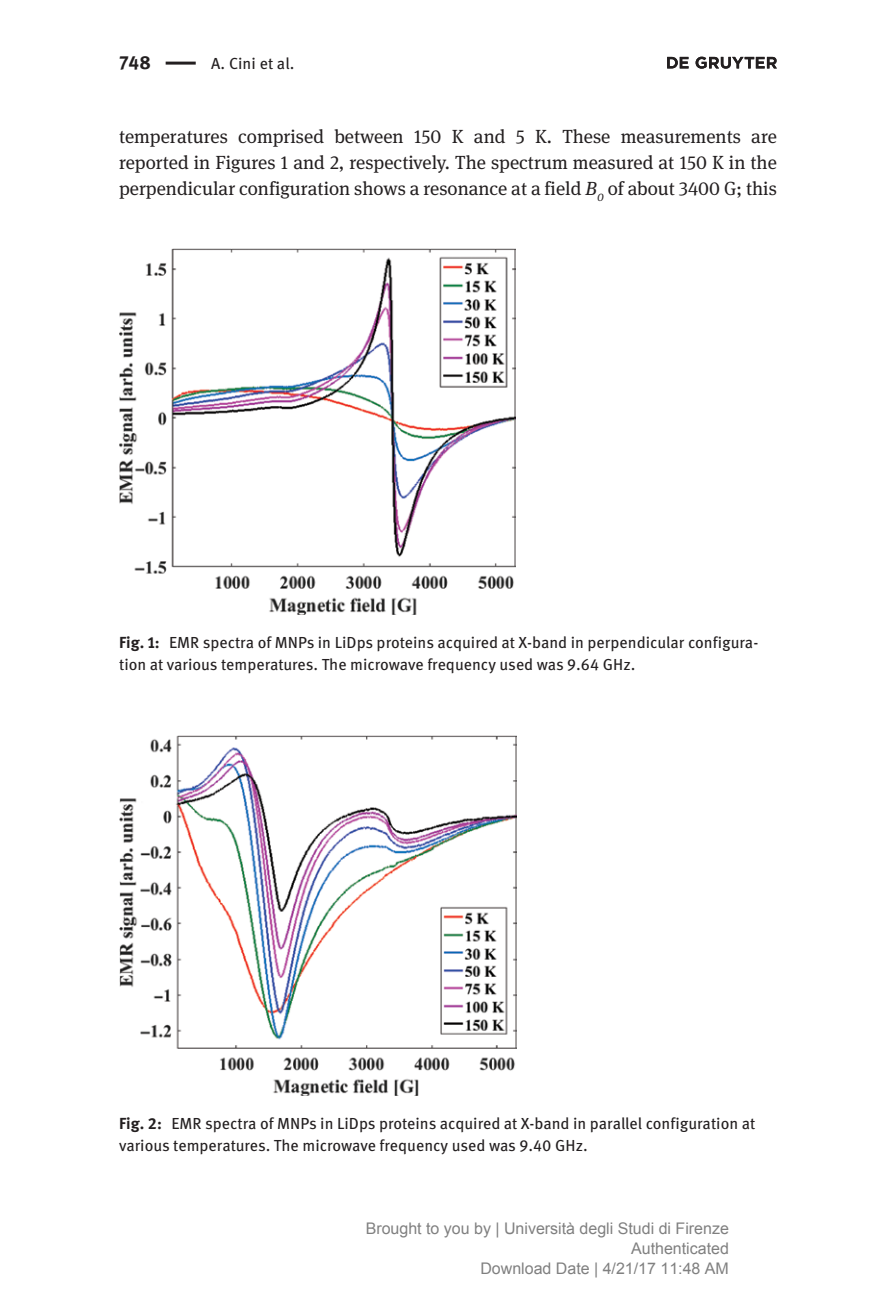
<style>
.page{position:relative;width:879px;height:1304px;background:#fff}
.page>*{position:absolute;margin:0;border:0;box-sizing:border-box;transform-origin:0 0}
.t1{font:19px/26px "DG Meta Serif Science";color:#231f20;text-align:justify}
.t2{font:700 19px "DG Meta Science";color:#231f20}
.t3{font:16px/22px "DG Meta Science";color:#231f20}
.t4{font:16px/20px "Arial";color:#808080;text-align:right}
.s1{font-style:italic}
.s2{font-weight:700}
</style>
<div class="page">
<svg style="left:667px;top:57px;width:110px;height:12px"></svg>
<hr style="left:166px;top:62px;width:30px;height:3px;background:#231f20">
<img style="left:119px;top:249px;width:397px;height:365px">
<img style="left:119px;top:735px;width:397px;height:360px">
<p class="t2" style="left:119px;top:47px;width:33px">748</p>
<p class="t3" style="left:211px;top:52px;width:85px">A. Cini et al.</p>
<p class="t1" style="left:119px;top:123px;width:659px">temperatures comprised between 150 K and 5 K. These measurements are reported in Figures 1 and 2, respectively. The spectrum measured at 150 K in the perpendicular configuration shows a resonance at a field <span class="s1">B</span><sub>0</sub> of about 3400 G; this</p>
<p class="t3" style="left:119px;top:631px;width:641px"><span class="s2">Fig. 1:</span> EMR spectra of MNPs in LiDps proteins acquired at X-band in perpendicular configura&shy;tion at various temperatures. The microwave frequency used was 9.64 GHz.</p>
<p class="t3" style="left:119px;top:1112px;width:638px"><span class="s2">Fig. 2:</span> EMR spectra of MNPs in LiDps proteins acquired at X-band in parallel configuration at various temperatures. The microwave frequency used was 9.40 GHz.</p>
<p class="t4" style="left:366px;top:1220px;width:365px">Brought to you by | Università degli Studi di Firenze<br>Authenticated<br>Download Date | 4/21/17 11:48 AM</p>
</div>
